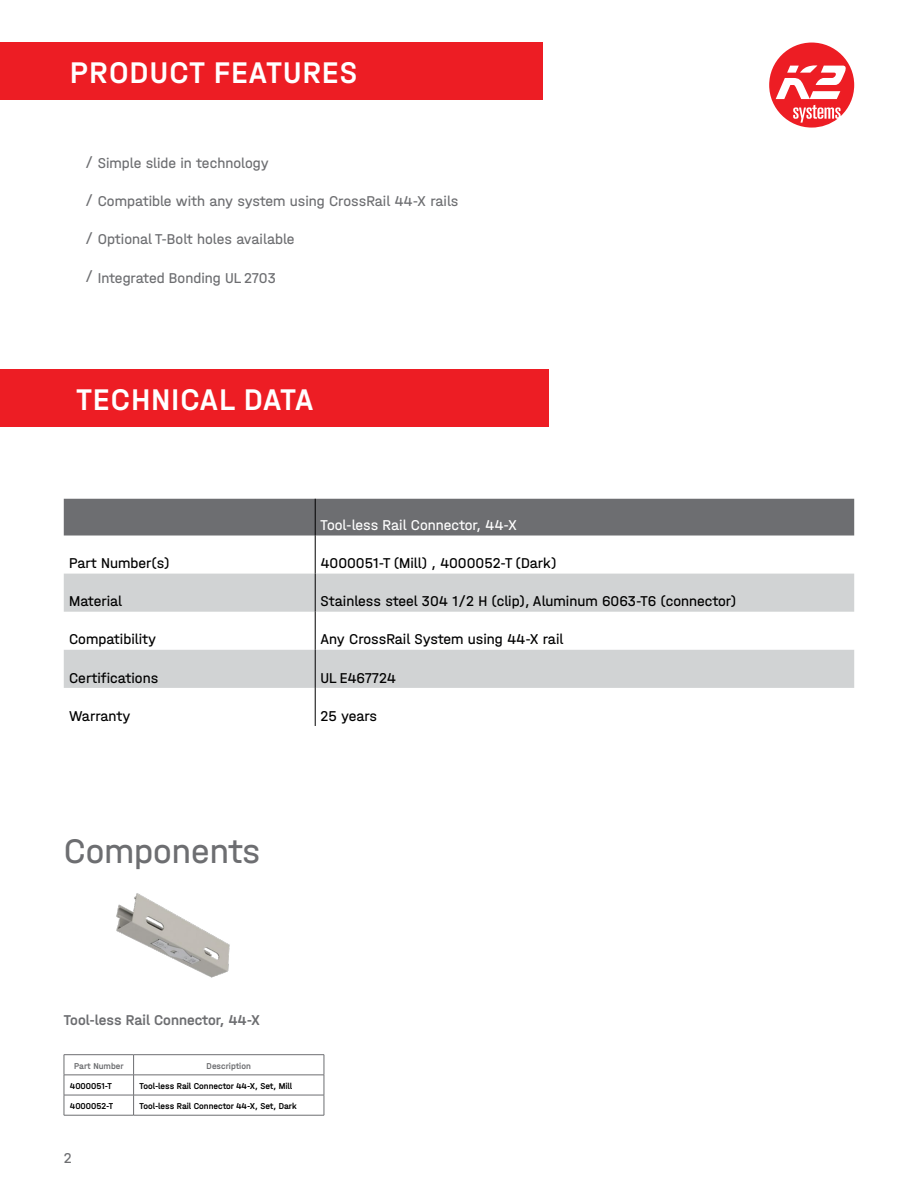
<style>
.page{position:relative;width:918px;height:1188px;background:#fff}
.page>*{position:absolute;margin:0;border:0;box-sizing:border-box;transform-origin:0 0}
.t1{font:36px "K2 Halvar Mittelschrift Regular";color:#6d6e71}
.t2{font:31.5px "K2 Halvar Mittelschrift Medium";letter-spacing:.04em;color:#fff}
.t3{font:15px "K2 Halvar Mittelschrift Regular";color:#000}
.t4{font:15px "K2 Halvar Mittelschrift Regular";color:#6d6e71}
.t5{font:15px "K2 Halvar Mittelschrift Regular";color:#fff}
.t6{font:15px "K2 Halvar Mittelschrift Medium";color:#6d6e71}
.t7{font:9px "K2 Halvar Mittelschrift Medium";color:#000}
.t8{font:9px "K2 Halvar Mittelschrift Medium";color:#6d6e71}
</style>
<div class="page">
<svg style="left:769px;top:43px;width:85px;height:85px"></svg>
<div style="left:0;top:43px;width:542px;height:57px;background:#ed1d24"></div>
<div style="left:64px;top:499px;width:790px;height:37px;background:#6d6e71"></div>
<svg style="left:64px;top:574px;width:790px;height:114px;fill:#d1d3d4"></svg>
<hr style="left:315px;top:499px;width:1px;height:37px;background:#000">
<hr style="left:315px;top:536px;width:1px;height:38px;background:#000">
<hr style="left:315px;top:574px;width:1px;height:38px;background:#000">
<hr style="left:315px;top:612px;width:1px;height:38px;background:#000">
<hr style="left:315px;top:650px;width:1px;height:38px;background:#000">
<hr style="left:315px;top:688px;width:1px;height:38px;background:#000">
<div style="left:0;top:369px;width:549px;height:57px;background:#ed1d24"></div>
<img style="left:116px;top:893px;width:114px;height:85px">
<hr style="left:64px;top:1054px;width:70px;height:1px;background:#6d6e71">
<hr style="left:134px;top:1054px;width:190px;height:1px;background:#6d6e71">
<hr style="left:64px;top:1075px;width:70px;height:1px;background:#6d6e71">
<hr style="left:134px;top:1075px;width:190px;height:1px;background:#6d6e71">
<hr style="left:64px;top:1095px;width:70px;height:1px;background:#6d6e71">
<svg style="left:64px;top:1055px;width:1px;height:60px"></svg>
<hr style="left:134px;top:1095px;width:190px;height:1px;background:#6d6e71">
<svg style="left:133px;top:1055px;width:1px;height:60px"></svg>
<svg style="left:324px;top:1055px;width:1px;height:60px"></svg>
<hr style="left:64px;top:1115px;width:70px;height:1px;background:#6d6e71">
<hr style="left:134px;top:1115px;width:190px;height:1px;background:#6d6e71">
<h2 class="t2" style="left:70px;top:54px;width:289px">PRODUCT FEATURES</h2>
<p class="t4" style="left:85px;top:154px;width:185px">/ Simple slide in technology</p>
<p class="t4" style="left:85px;top:193px;width:375px">/ Compatible with any system using CrossRail 44-X rails</p>
<p class="t4" style="left:85px;top:231px;width:211px">/ Optional T-Bolt holes available</p>
<p class="t4" style="left:85px;top:269px;width:192px">/ Integrated Bonding UL 2703</p>
<h2 class="t2" style="left:77px;top:380px;width:238px">TECHNICAL DATA</h2>
<p class="t5" style="left:321px;top:516px;width:198px">Tool-less Rail Connector, 44-X</p>
<p class="t3" style="left:69px;top:554px;width:102px">Part Number(s)</p>
<p class="t3" style="left:321px;top:554px;width:238px">4000051-T (Mill) , 4000052-T (Dark)</p>
<p class="t3" style="left:69px;top:593px;width:55px">Material</p>
<p class="t3" style="left:321px;top:593px;width:417px">Stainless steel 304 1/2 H (clip), Aluminum 6063-T6 (connector)</p>
<p class="t3" style="left:69px;top:631px;width:89px">Compatibility</p>
<p class="t3" style="left:321px;top:631px;width:244px">Any CrossRail System using 44-X rail</p>
<p class="t3" style="left:69px;top:669px;width:91px">Certifications</p>
<p class="t3" style="left:321px;top:669px;width:77px">UL E467724</p>
<p class="t3" style="left:69px;top:707px;width:63px">Warranty</p>
<p class="t3" style="left:321px;top:707px;width:58px">25 years</p>
<h1 class="t1" style="left:64px;top:830px;width:198px">Components</h1>
<p class="t6" style="left:64px;top:1011px;width:198px">Tool-less Rail Connector, 44-X</p>
<p class="t8" style="left:74px;top:1060px;width:51px">Part Number</p>
<p class="t8" style="left:207px;top:1060px;width:46px">Description</p>
<p class="t7" style="left:70px;top:1081px;width:44px">4000051-T</p>
<p class="t7" style="left:140px;top:1081px;width:154px">Tool-less Rail Connector 44-X, Set, Mill</p>
<p class="t7" style="left:70px;top:1101px;width:45px">4000052-T</p>
<p class="t7" style="left:140px;top:1101px;width:159px">Tool-less Rail Connector 44-X, Set, Dark</p>
<p class="t4" style="left:64px;top:1149px;width:9px">2</p>
</div>
